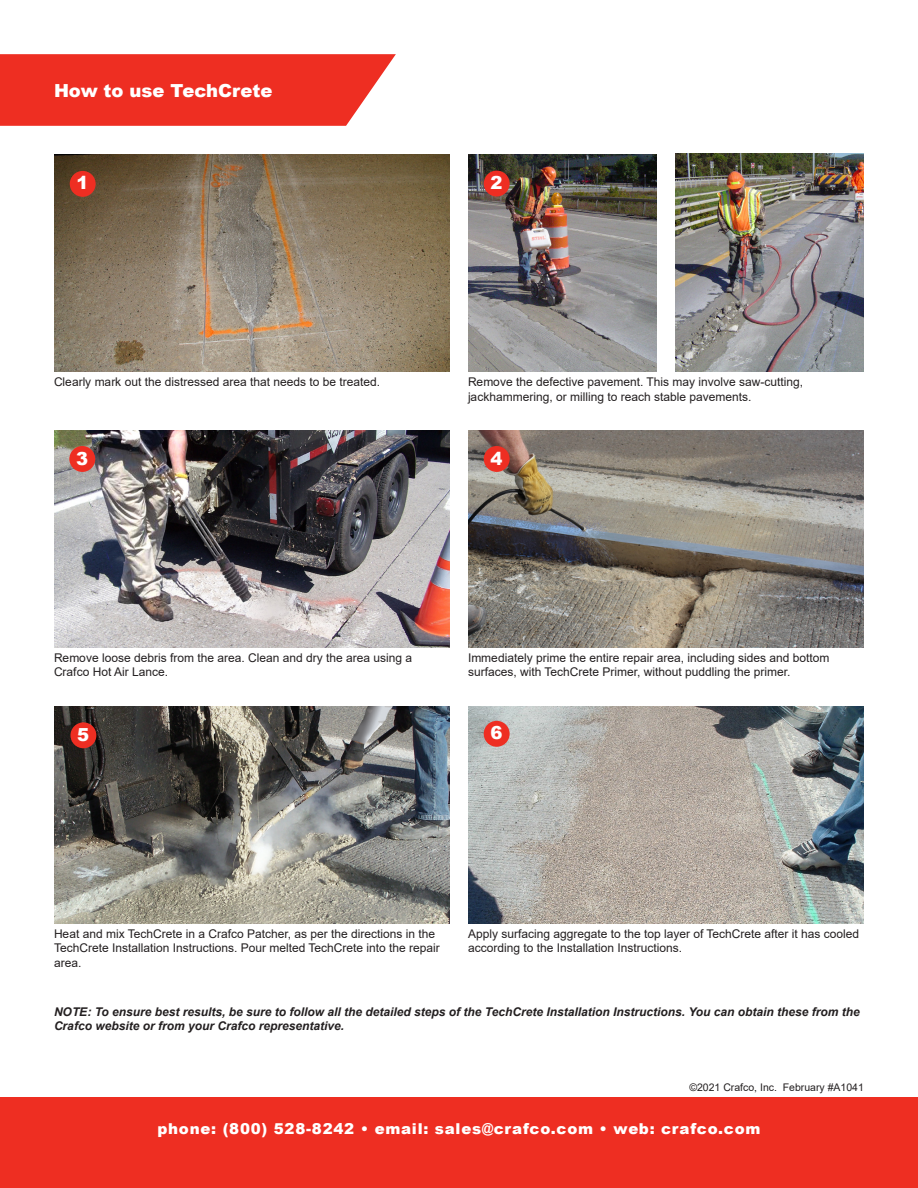
<style>
.page{position:relative;width:918px;height:1188px;background:#fff}
.page>*{position:absolute;margin:0;border:0;box-sizing:border-box;transform-origin:0 0}
.t1{font:900 18px "Arial";color:#fff}
.t2{font:900 15px "Arial";letter-spacing:.05em;color:#fff}
.t3{font:12px/14.4px "Arial";color:#231f20}
.t4{font:italic 700 12px/14.4px "Arial";color:#231f20}
.t5{font:10.5px "Arial";color:#231f20}
</style>
<div class="page">
<img style="left:468px;top:706px;width:396px;height:218px">
<img style="left:54px;top:706px;width:396px;height:218px">
<img style="left:54px;top:154px;width:396px;height:218px">
<svg style="left:0;top:54px;width:396px;height:72px"></svg>
<div style="left:0;top:1097px;width:918px;height:91px;background:#ee2e22"></div>
<div style="left:70px;top:171px;width:26px;height:26px;background:#ee2e22;border-radius:50%"></div>
<img style="left:468px;top:155px;width:189px;height:217px">
<img style="left:675px;top:154px;width:189px;height:218px">
<img style="left:54px;top:430px;width:396px;height:218px">
<img style="left:468px;top:431px;width:396px;height:217px">
<div style="left:484px;top:171px;width:26px;height:26px;background:#ee2e22;border-radius:50%"></div>
<div style="left:69px;top:446px;width:26px;height:26px;background:#ee2e22;border-radius:50%"></div>
<div style="left:484px;top:446px;width:26px;height:26px;background:#ee2e22;border-radius:50%"></div>
<div style="left:70px;top:722px;width:26px;height:26px;background:#ee2e22;border-radius:50%"></div>
<div style="left:484px;top:721px;width:26px;height:26px;background:#ee2e22;border-radius:50%"></div>
<p class="t1" style="left:54px;top:78px;width:220px">How to use TechCrete</p>
<p class="t1" style="left:77px;top:170px;width:14px">1</p>
<p class="t1" style="left:491px;top:170px;width:14px">2</p>
<p class="t3" style="left:54px;top:374px;width:328px">Clearly mark out the distressed area that needs to be treated.</p>
<p class="t3" style="left:468px;top:375px;width:337px">Remove the defective pavement. This may involve saw-cutting, jackhammering, or milling to reach stable pavements.</p>
<p class="t1" style="left:76px;top:445px;width:14px">3</p>
<p class="t1" style="left:491px;top:445px;width:14px">4</p>
<p class="t3" style="left:54px;top:650px;width:360px">Remove loose debris from the area. Clean and dry the area using a<br>Crafco Hot Air Lance.</p>
<p class="t3" style="left:468px;top:650px;width:363px">Immediately prime the entire repair area, including sides and bottom surfaces, with TechCrete Primer, without puddling the primer.</p>
<p class="t1" style="left:77px;top:721px;width:14px">5</p>
<p class="t1" style="left:490px;top:720px;width:14px">6</p>
<p class="t3" style="left:54px;top:926px;width:387px">Heat and mix TechCrete in a Crafco Patcher, as per the directions in the<br>TechCrete Installation Instructions. Pour melted TechCrete into the repair area.</p>
<p class="t3" style="left:468px;top:926px;width:393px">Apply surfacing aggregate to the top layer of TechCrete after it has cooled according to the Installation Instructions.</p>
<p class="t4" style="left:54px;top:1005px;width:807px">NOTE: To ensure best results, be sure to follow all the detailed steps of the TechCrete Installation Instructions. You can obtain these from the<br>Crafco website or from your Crafco representative.</p>
<p class="t5" style="left:689px;top:1080px;width:176px">©2021 Crafco, Inc. February #A1041</p>
<p class="t2" style="left:157px;top:1118px;width:605px">phone: (800) 528-8242 • email: sales@crafco.com • web: crafco.com</p>
</div>
